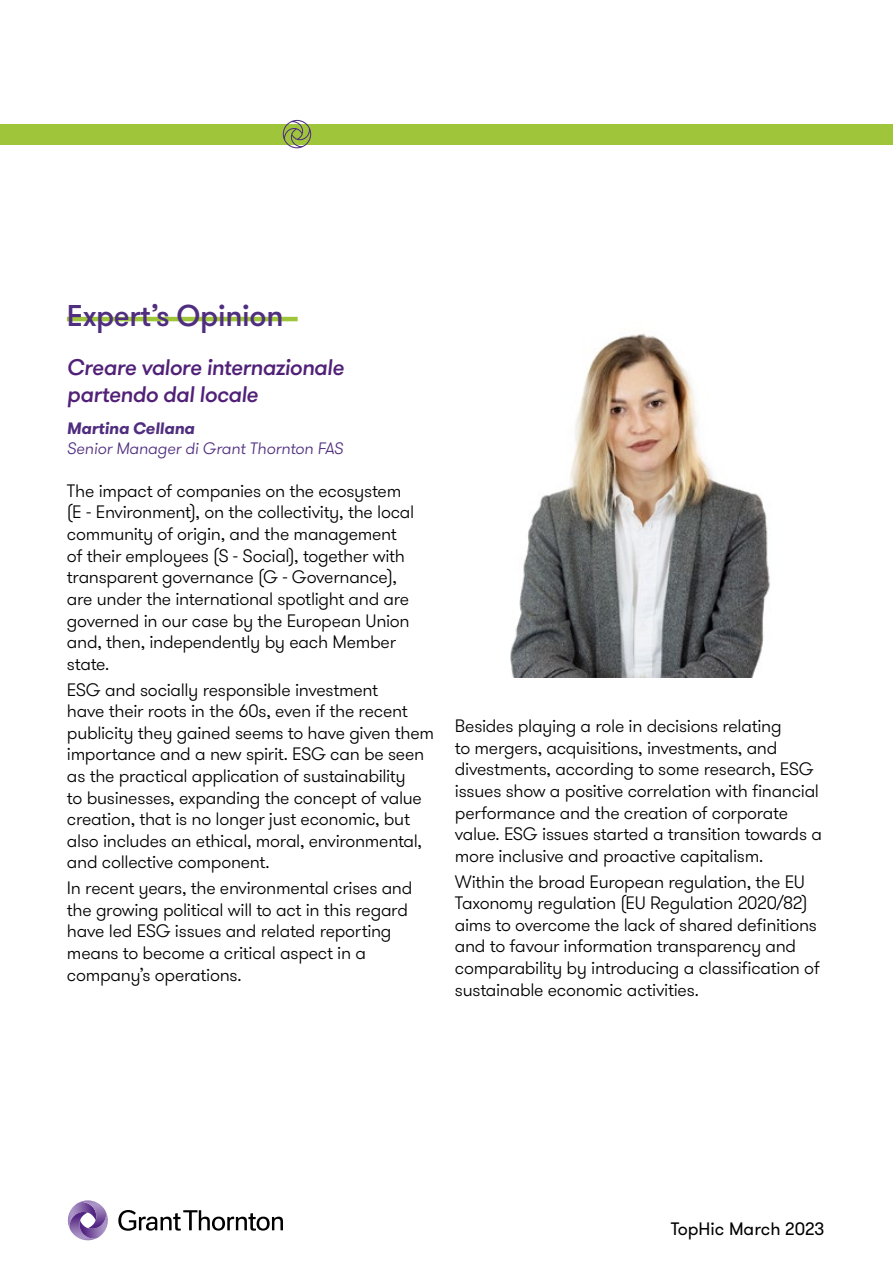
<style>
.page{position:relative;width:893px;height:1263px;background:#fff}
.page>*{position:absolute;margin:0;border:0;box-sizing:border-box;transform-origin:0 0}
.t1{font:500 30px "GT Walsheim Pro";letter-spacing:-.01em;color:#4f2d7f}
.t2{font:italic 500 22.5px/27px "GT Walsheim Pro";letter-spacing:-.025em;color:#512178}
.t3{font:300 18px/21.6px "GT Walsheim Pro";letter-spacing:-.015em;color:#000}
.t4{font:18px "GT Walsheim Pro";color:#000}
.t5{font:italic 300 16.5px "GT Walsheim Pro";letter-spacing:-.01em;color:#4f2d7f}
.t6{font:italic 700 16.5px "GT Walsheim Pro";letter-spacing:-.01em;color:#4f2d7f}
</style>
<div class="page">
<hr style="left:67px;top:317px;width:231px;height:4px;background:#9fc63b">
<svg style="left:118px;top:1210px;width:165px;height:21px"></svg>
<svg style="left:67px;top:1200px;width:41px;height:41px"></svg>
<div style="left:0;top:124px;width:893px;height:20px;background:#9fc63b"></div>
<svg style="left:283px;top:120px;width:28px;height:28px"></svg>
<img style="left:510px;top:333px;width:260px;height:344px">
<h1 class="t1" style="left:67px;top:297px;width:218px">Expert’s Opinion</h1>
<p class="t2" style="left:67px;top:354px;width:279px">Creare valore internazionale partendo dal locale</p>
<p class="t6" style="left:67px;top:418px;width:129px">Martina Cellana</p>
<p class="t5" style="left:67px;top:438px;width:278px">Senior Manager di Grant Thornton FAS</p>
<p class="t3" style="left:67px;top:480px;width:349px">The impact of companies on the ecosystem (E - Environment), on the collectivity, the local community of origin, and the management of their employees (S - Social), together with transparent governance (G - Governance), are under the international spotlight and are governed in our case by the European Union and, then, independently by each Member state.</p>
<p class="t3" style="left:67px;top:679px;width:369px">ESG and socially responsible investment<br>have their roots in the 60s, even if the recent publicity they gained seems to have given them importance and a new spirit. ESG can be seen as the practical application of sustainability<br>to businesses, expanding the concept of value creation, that is no longer just economic, but also includes an ethical, moral, environmental, and collective component.</p>
<p class="t3" style="left:67px;top:877px;width:347px">In recent years, the environmental crises and the growing political will to act in this regard have led ESG issues and related reporting means to become a critical aspect in a company’s operations.</p>
<p class="t3" style="left:455px;top:715px;width:369px">Besides playing a role in decisions relating<br>to mergers, acquisitions, investments, and divestments, according to some research, ESG issues show a positive correlation with financial performance and the creation of corporate value. ESG issues started a transition towards a more inclusive and proactive capitalism.</p>
<p class="t3" style="left:455px;top:871px;width:366px">Within the broad European regulation, the EU Taxonomy regulation (EU Regulation 2020/82) aims to overcome the lack of shared definitions and to favour information transparency and comparability by introducing a classification of sustainable economic activities.</p>
<p class="t4" style="left:671px;top:1217px;width:155px">TopHic March 2023</p>
</div>
